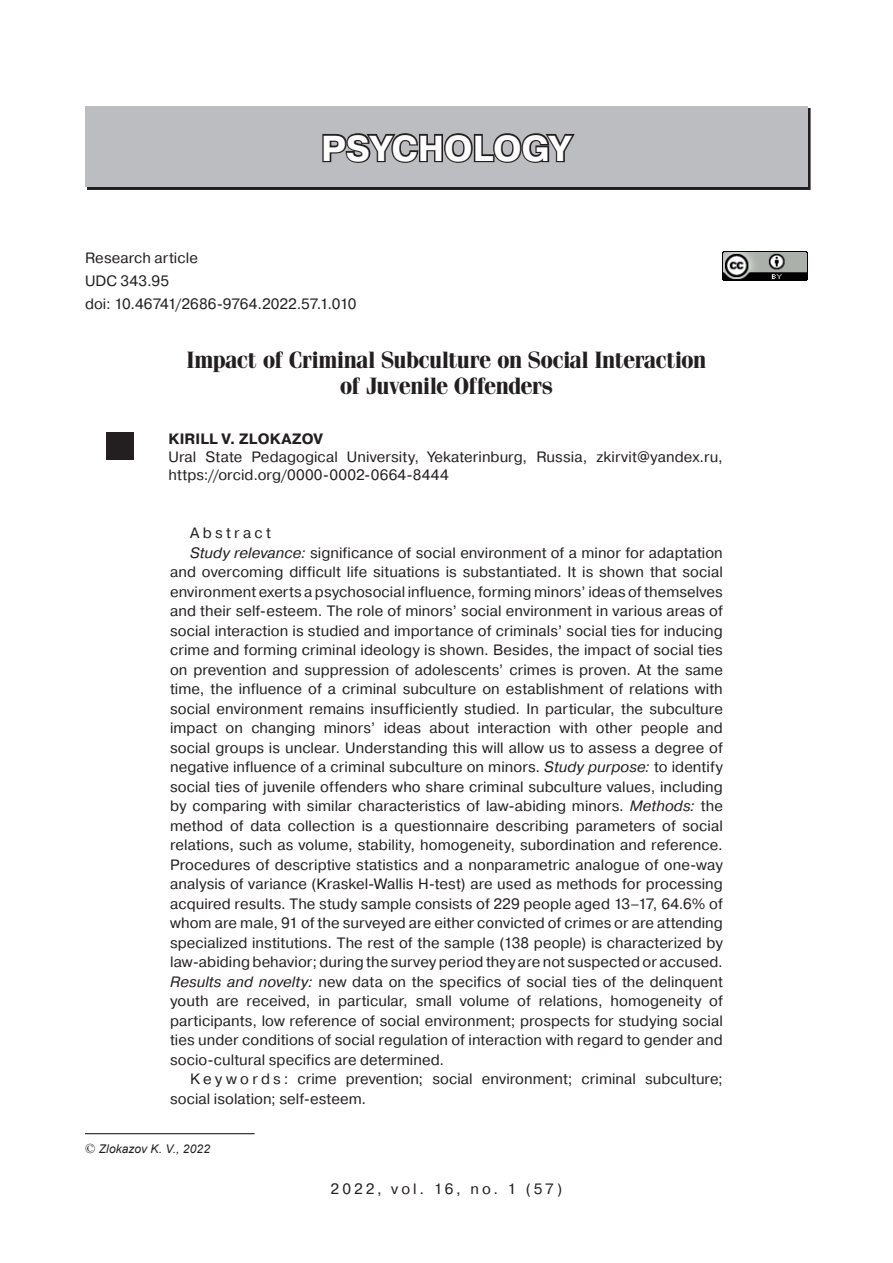
<style>
.page{position:relative;width:893px;height:1263px;background:#fff}
.page>*{position:absolute;margin:0;border:0;box-sizing:border-box;transform-origin:0 0}
.Содержание_рубрика{font:700 36px "Pragmatica C";letter-spacing:-.005em;color:#fff}
.Заголовок_статьи_анг{font:700 24px/25.5px "Simeiz";letter-spacing:-.005em;color:#231f20;text-align:center}
.аннотация{font:15px/19.5px "Pragmatica C";letter-spacing:.005em;color:#231f20;text-align:justify}
.автор_должность{font:15px/18px "Pragmatica C";letter-spacing:.005em;color:#231f20}
.УДК{font:15px "Pragmatica C";letter-spacing:.005em;color:#231f20}
.аннотация-2{font:15px "Pragmatica C";letter-spacing:.2em;color:#231f20}
.Автор_англ{font:700 15px "Pragmatica C";letter-spacing:.01em;color:#231f20}
.аннотация-3{font:15px "Pragmatica C";letter-spacing:.22em;color:#231f20}
.авторское_право{font:italic 12px "Arial";letter-spacing:.01em;color:#231f20}
.s1{font-style:italic}
.s2{font-family:"Times New Roman";font-style:normal;font-size:13.5px}
</style>
<div class="page">
<div style="left:87px;top:108px;width:723px;height:81px;background:#231f20"></div>
<div style="left:85px;top:106px;width:723px;height:81px;background:#bcbdc0"></div>
<svg style="left:322px;top:133px;width:253px;height:30px"></svg>
<div style="left:106px;top:432px;width:28px;height:28px;background:#231f20"></div>
<img style="left:723px;top:251px;width:85px;height:30px">
<hr style="left:85px;top:1133px;width:170px;height:1px;background:#231f20">
<p class="Содержание_рубрика" style="left:321px;top:128px;width:252px">PSYCHOLOGY</p>
<p class="УДК" style="left:85px;top:249px;width:114px">Research article</p>
<p class="УДК" style="left:85px;top:272px;width:86px">UDC 343.95</p>
<p class="УДК" style="left:85px;top:295px;width:273px">doi: 10.46741/2686-9764.2022.57.1.010</p>
<p class="Заголовок_статьи_анг" style="left:187px;top:347px;width:521px">Impact of Criminal Subculture on Social Interaction of Juvenile Offenders</p>
<p class="Автор_англ" style="left:169px;top:430px;width:156px">KIRILL V. ZLOKAZOV</p>
<p class="автор_должность" style="left:169px;top:448px;width:556px">Ural State Pedagogical University, Yekaterinburg, Russia, zkirvit@yandex.ru, https://orcid.org/0000-0002-0664-8444</p>
<p class="аннотация-3" style="left:190px;top:525px;width:82px">Abstract</p>
<p class="аннотация" style="left:170px;top:543px;width:554px;text-indent:20px"><span class="s1">Study relevance:</span> significance of social environment of a minor for adaptation and overcoming difficult life situations is substantiated. It is shown that social environment exerts a psychosocial influence, forming minors’ ideas of themselves and their self-esteem. The role of minors’ social environment in various areas of social interaction is studied and importance of criminals’ social ties for inducing crime and forming criminal ideology is shown. Besides, the impact of social ties on prevention and suppression of adolescents’ crimes is proven. At the same time, the influence of a criminal subculture on establishment of relations with social environment remains insufficiently studied. In particular, the subculture impact on changing minors’ ideas about interaction with other people and social groups is unclear. Understanding this will allow us to assess a degree of negative influence of a criminal subculture on minors. <span class="s1">Study purpose:</span> to identify social ties of juvenile offenders who share criminal subculture values, including by comparing with similar characteristics of law-abiding minors. <span class="s1">Methods:</span> the method of data collection is a questionnaire describing parameters of social relations, such as volume, stability, homogeneity, subordination and reference.<br>Procedures of descriptive statistics and a nonparametric analogue of one-way analysis of variance (Kraskel-Wallis H-test) are used as methods for processing acquired results. The study sample consists of 229 people aged 13–17, 64.6% of whom are male, 91 of the surveyed are either convicted of crimes or are attending specialized institutions. The rest of the sample (138 people) is characterized by law-abiding behavior; during the survey period they are not suspected or accused.<br><span class="s1">Results and novelty:</span> new data on the specifics of social ties of the delinquent youth are received, in particular, small volume of relations, homogeneity of participants, low reference of social environment; prospects for studying social ties under conditions of social regulation of interaction with regard to gender and socio-cultural specifics are determined.</p>
<p class="аннотация" style="left:170px;top:1069px;width:554px;text-indent:20px">K e y w o r d s : crime prevention; social environment; criminal subculture; social isolation; self-esteem.</p>
<p class="авторское_право" style="left:85px;top:1140px;width:127px"><span class="s2">©</span> Zlokazov K. V., 2022</p>
<p class="аннотация-2" style="left:331px;top:1180px;width:233px">2022, vol. 16, no. 1 (57)</p>
</div>
